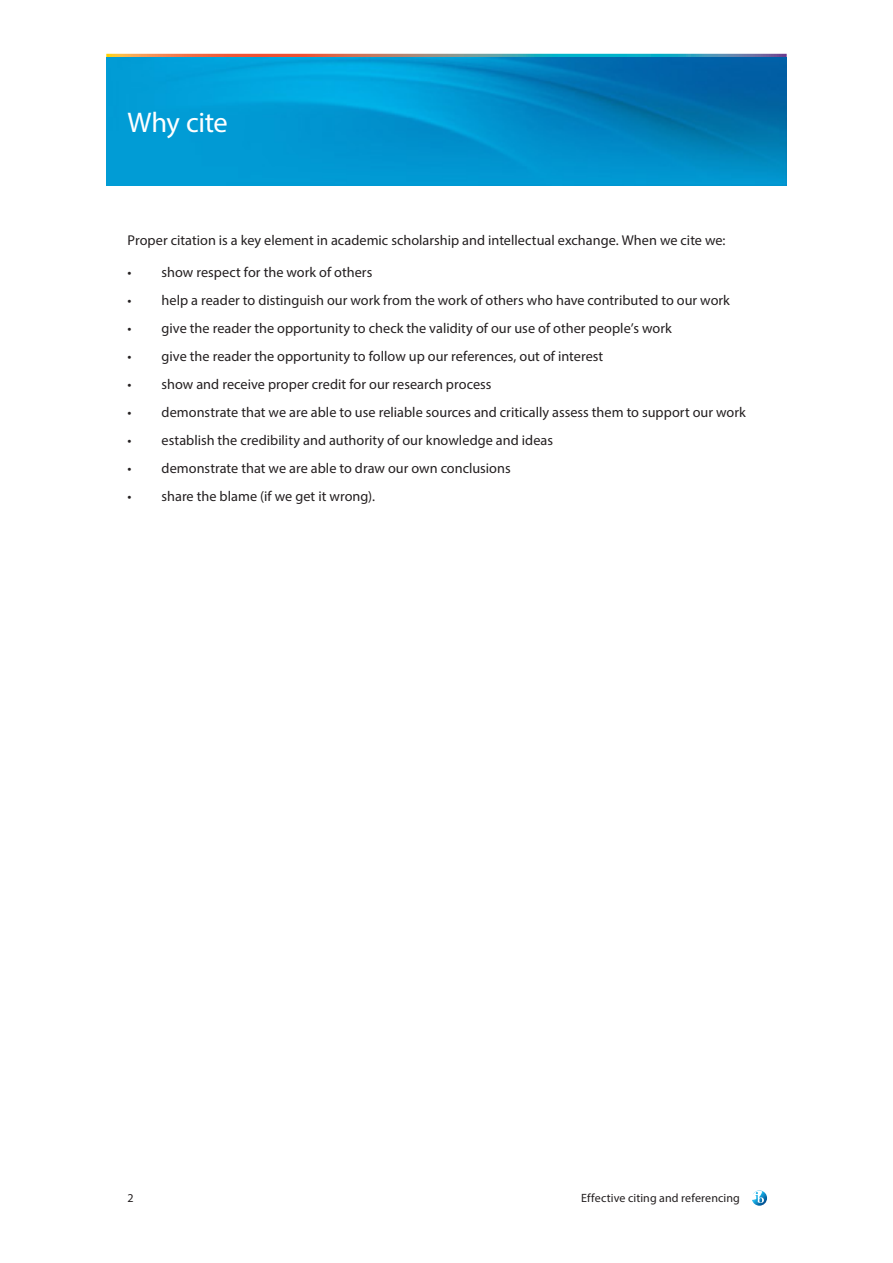
<style>
.page{position:relative;width:893px;height:1263px;background:#fff}
.page>*{position:absolute;margin:0;border:0;box-sizing:border-box;transform-origin:0 0}
.Heading_2{font:28.5px "Myriad Pro";letter-spacing:-.015em;color:#fff}
.Body{font:14.25px "Myriad Pro";color:#231f20}
.Page_footer{font:12px "Myriad Pro";letter-spacing:.01em;color:#231f20}
.Page_number{font:12px "Myriad Pro";color:#231f20}
</style>
<div class="page">
<svg style="left:106px;top:54px;width:681px;height:4px"></svg>
<svg style="left:752px;top:1190px;width:15px;height:16px"></svg>
<img style="left:106px;top:58px;width:681px;height:127px">
<p class="Heading_2" style="left:128px;top:105px;width:102px">Why cite</p>
<p class="Body" style="left:128px;top:231px;width:599px">Proper citation is a key element in academic scholarship and intellectual exchange. When we cite we:</p>
<p class="Body" style="left:128px;top:263px;width:246px">• show respect for the work of others</p>
<p class="Body" style="left:128px;top:291px;width:604px">• help a reader to distinguish our work from the work of others who have contributed to our work</p>
<p class="Body" style="left:128px;top:319px;width:546px">• give the reader the opportunity to check the validity of our use of other people’s work</p>
<p class="Body" style="left:128px;top:347px;width:477px">• give the reader the opportunity to follow up our references, out of interest</p>
<p class="Body" style="left:128px;top:375px;width:365px">• show and receive proper credit for our research process</p>
<p class="Body" style="left:128px;top:403px;width:620px">• demonstrate that we are able to use reliable sources and critically assess them to support our work</p>
<p class="Body" style="left:128px;top:431px;width:427px">• establish the credibility and authority of our knowledge and ideas</p>
<p class="Body" style="left:128px;top:459px;width:385px">• demonstrate that we are able to draw our own conclusions</p>
<p class="Body" style="left:128px;top:487px;width:249px">• share the blame (if we get it wrong).</p>
<p class="Page_number" style="left:128px;top:1190px;width:8px">2</p>
<p class="Page_footer" style="left:581px;top:1190px;width:160px">Effective citing and referencing</p>
</div>
